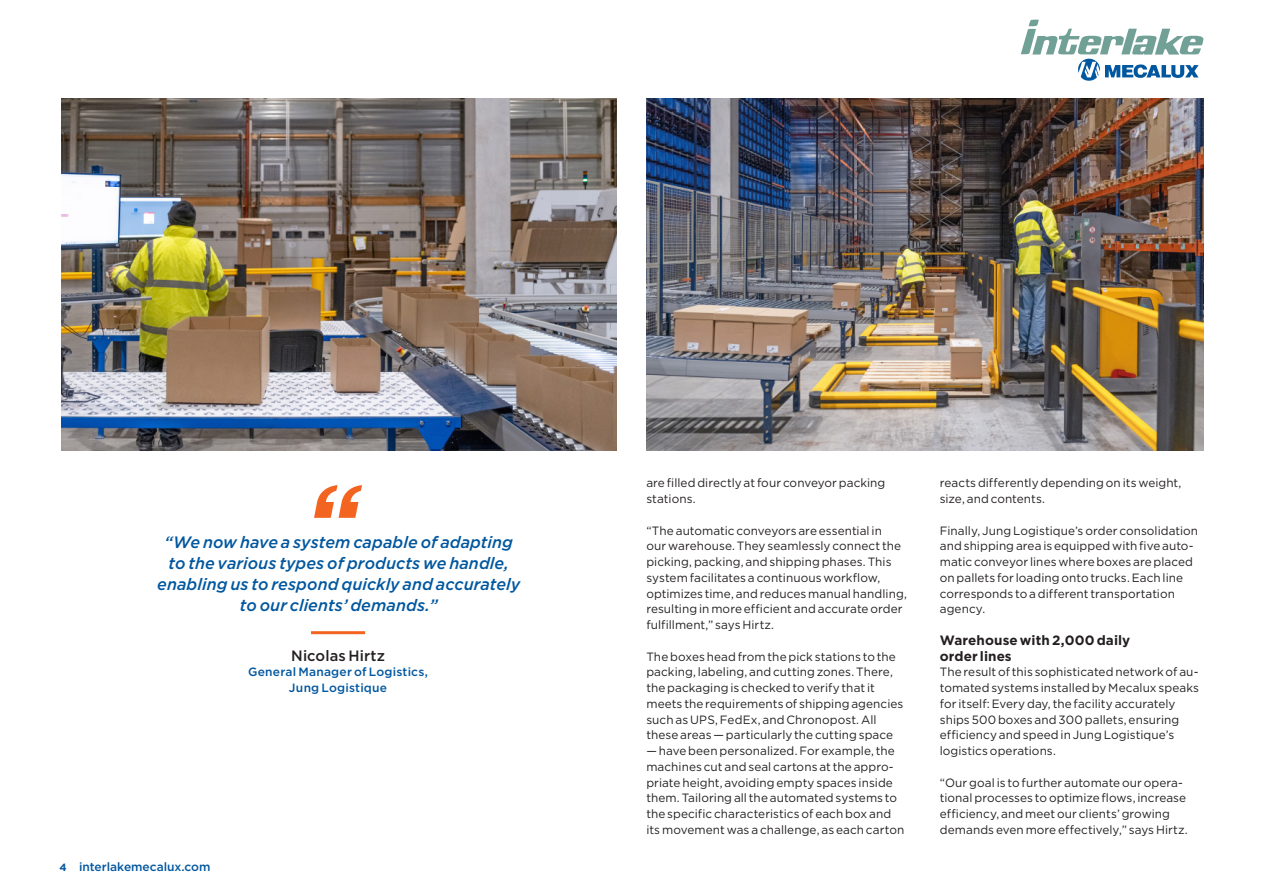
<style>
.page{position:relative;width:1263px;height:893px;background:#fff}
.page>*{position:absolute;margin:0;border:0;box-sizing:border-box;transform-origin:0 0}
.t1{font:italic 500 16.5px/21px "Gotham";letter-spacing:.005em;color:#01579f;text-align:center}
.t2{font:500 15px "Gotham";letter-spacing:.01em;color:#231f20}
.t3{font:700 13.5px/15.8px "Gotham";letter-spacing:.005em;color:#231f20}
.t4{font:12px/15.8px "Gotham";letter-spacing:.005em;color:#231f20}
.t5{font:500 12px/15.8px "Gotham";letter-spacing:.015em;color:#01579f;text-align:center}
.s1{font-weight:700;font-size:10.5px}
</style>
<div class="page">
<svg style="left:1021px;top:20px;width:182px;height:61px"></svg>
<img style="left:646px;top:99px;width:557px;height:351px">
<img style="left:61px;top:99px;width:555px;height:351px">
<hr style="left:311px;top:631px;width:54px;height:3px;background:#f36421">
<svg style="left:314px;top:485px;width:48px;height:33px"></svg>
<h1 class="t1" style="left:157px;top:532px;width:365px">“We now have a system capable of adapting to the various types of products we handle, enabling us to respond quickly and accurately to our clients’ demands.”</h1>
<p class="t2" style="left:291px;top:645px;width:95px">Nicolas Hirtz</p>
<p class="t5" style="left:248px;top:664px;width:182px">General Manager of Logistics,<br>Jung Logistique</p>
<p class="t5" style="left:60px;top:858px;width:153px"><span class="s1">4</span> interlakemecalux.com</p>
<p class="t4" style="left:646px;top:475px;width:241px">are filled directly at four conveyor packing stations.</p>
<p class="t4" style="left:646px;top:522px;width:262px">“The automatic conveyors are essential in<br>our warehouse. They seamlessly connect the picking, packing, and shipping phases. This system facilitates a continuous workflow, optimizes time, and reduces manual handling, resulting in more efficient and accurate order fulfillment,” says Hirtz.</p>
<p class="t4" style="left:646px;top:648px;width:258px">The boxes head from the pick stations to the packing, labeling, and cutting zones. There, the packaging is checked to verify that it meets the requirements of shipping agencies such as UPS, FedEx, and Chronopost. All these areas — particularly the cutting space</p>
<p class="t4" style="left:646px;top:743px;width:259px">— have been personalized. For example, the machines cut and seal cartons at the appro&shy;priate height, avoiding empty spaces inside them. Tailoring all the automated systems to the specific characteristics of each box and its movement was a challenge, as each carton</p>
<p class="t4" style="left:940px;top:475px;width:243px">reacts differently depending on its weight, size, and contents.</p>
<p class="t4" style="left:940px;top:522px;width:260px">Finally, Jung Logistique’s order consolidation and shipping area is equipped with five auto&shy;matic conveyor lines where boxes are placed on pallets for loading onto trucks. Each line corresponds to a different transportation agency.</p>
<p class="t3" style="left:940px;top:632px;width:192px">Warehouse with 2,000 daily order lines</p>
<p class="t4" style="left:940px;top:664px;width:261px">The result of this sophisticated network of au&shy;tomated systems installed by Mecalux speaks for itself: Every day, the facility accurately ships 500 boxes and 300 pallets, ensuring efficiency and speed in Jung Logistique’s logistics operations.</p>
<p class="t4" style="left:940px;top:774px;width:249px">“Our goal is to further automate our opera&shy;tional processes to optimize flows, increase efficiency, and meet our clients’ growing demands even more effectively,” says Hirtz.</p>
</div>
